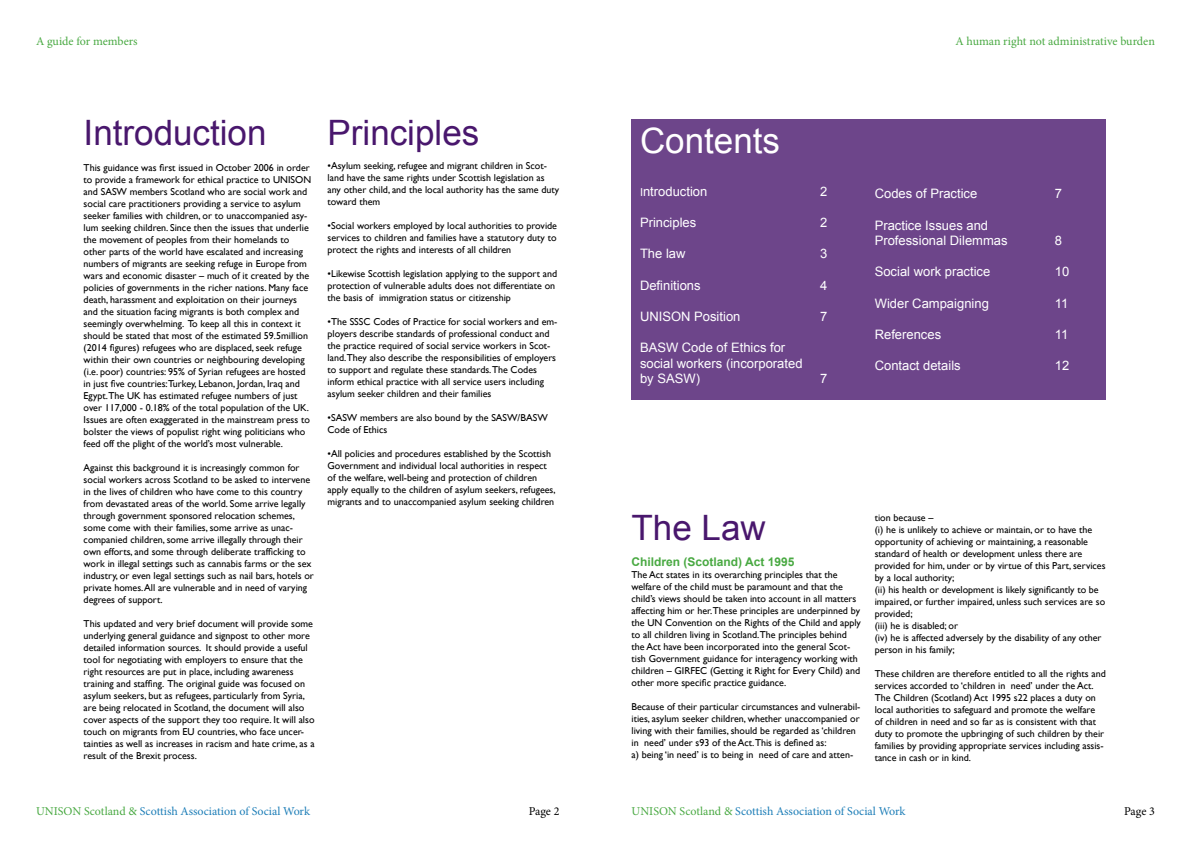
<style>
.page{position:relative;width:1191px;height:842px;background:#fff}
.page>*{position:absolute;margin:0;border:0;box-sizing:border-box;transform-origin:0 0}
.t1{font:35px "Arial";color:#49176d}
.t2{font:35px "Arial";color:#fff}
.t3{font:13px/15.6px "Arial";color:#fff}
.t4{font:12px "Minion Pro";color:#1c7db7}
.t5{font:12px "Minion Pro";color:#49a942}
.t6{font:700 12px "Arial";color:#49a942}
.t7{font:12px "Minion Pro";letter-spacing:-.01em;color:#000}
.t8{font:10px/12px "Gill Sans";color:#000}
.s1{font-size:11px}
.s2{color:#49a942}
</style>
<div class="page">
<div style="left:631px;top:119px;width:475px;height:281px;background:#6d458a"></div>
<p class="t5" style="left:36px;top:33px;width:103px">A guide for members</p>
<p class="t5" style="left:955px;top:33px;width:201px">A human right not administrative burden</p>
<h1 class="t1" style="left:84px;top:109px;width:184px">Introduction</h1>
<p class="t8" style="left:84px;top:162px;width:229px">This guidance was first issued in October 2006 in order to provide a framework for ethical practice to UNISON and SASW members Scotland who are social work and social care practitioners providing a service to asylum seeker families with children, or to unaccompanied asy&shy;lum seeking children. Since then the issues that underlie the movement of peoples from their homelands to other parts of the world have escalated and increasing numbers of migrants are seeking refuge in Europe from wars and economic disaster – much of it created by the policies of governments in the richer nations. Many face death, harassment and exploitation on their journeys and the situation facing migrants is both complex and seemingly overwhelming. To keep all this in context it should be stated that most of the estimated 59.5million (2014 figures) refugees who are displaced, seek refuge within their own countries or neighbouring developing (i.e. poor) countries: 95% of Syrian refugees are hosted in just five countries:Turkey, Lebanon, Jordan, Iraq and Egypt.The UK has estimated refugee numbers of just over 117,000 - 0.18% of the total population of the UK.<br>Issues are often exaggerated in the mainstream press to bolster the views of populist right wing politicians who feed off the plight of the world’s most vulnerable.</p>
<p class="t8" style="left:84px;top:462px;width:232px">Against this background it is increasingly common for social workers across Scotland to be asked to intervene in the lives of children who have come to this country from devastated areas of the world. Some arrive legally through government sponsored relocation schemes, some come with their families, some arrive as unac&shy;companied children, some arrive illegally through their own efforts, and some through deliberate trafficking to work in illegal settings such as cannabis farms or the sex industry, or even legal settings such as nail bars, hotels or private homes. All are vulnerable and in need of varying degrees of support.</p>
<p class="t8" style="left:84px;top:618px;width:232px">This updated and very brief document will provide some underlying general guidance and signpost to other more detailed information sources. It should provide a useful tool for negotiating with employers to ensure that the right resources are put in place, including awareness training and staffing. The original guide was focused on asylum seekers, but as refugees, particularly from Syria, are being relocated in Scotland, the document will also cover aspects of the support they too require. It will also touch on migrants from EU countries, who face uncer&shy;tainties as well as increases in racism and hate crime, as a result of the Brexit process.</p>
<h1 class="t1" style="left:327px;top:109px;width:153px">Principles</h1>
<p class="t8" style="left:327px;top:159px;width:233px">•Asylum seeking, refugee and migrant children in Scot&shy;land have the same rights under Scottish legislation as any other child, and the local authority has the same duty toward them</p>
<p class="t8" style="left:327px;top:219px;width:231px;text-align:justify">•Social workers employed by local authorities to provide services to children and families have a statutory duty to protect the rights and interests of all children</p>
<p class="t8" style="left:327px;top:267px;width:231px">•Likewise Scottish legislation applying to the support and protection of vulnerable adults does not differentiate on the basis of immigration status or citizenship</p>
<p class="t8" style="left:327px;top:315px;width:231px">•The SSSC Codes of Practice for social workers and em&shy;ployers describe standards of professional conduct and the practice required of social service workers in Scot&shy;land.They also describe the responsibilities of employers to support and regulate these standards.The Codes inform ethical practice with all service users including asylum seeker children and their families</p>
<p class="t8" style="left:327px;top:411px;width:222px">•SASW members are also bound by the SASW/BASW<br>Code of Ethics</p>
<p class="t8" style="left:327px;top:447px;width:230px">•All policies and procedures established by the Scottish Government and individual local authorities in respect of the welfare, well-being and protection of children apply equally to the children of asylum seekers, refugees, migrants and to unaccompanied asylum seeking children</p>
<h1 class="t2" style="left:640px;top:118px;width:142px">Contents</h1>
<h2 class="t3" style="left:640px;top:184px;width:69px"><span class="s1">I</span>ntroduction</h2>
<h2 class="t3" style="left:820px;top:184px;width:9px">2</h2>
<h2 class="t3" style="left:640px;top:215px;width:58px">Principles</h2>
<h2 class="t3" style="left:820px;top:215px;width:9px">2</h2>
<h2 class="t3" style="left:640px;top:246px;width:47px">The law</h2>
<h2 class="t3" style="left:820px;top:246px;width:9px">3</h2>
<h2 class="t3" style="left:640px;top:277px;width:62px">Definitions</h2>
<h2 class="t3" style="left:820px;top:277px;width:9px">4</h2>
<h2 class="t3" style="left:640px;top:309px;width:102px">UNISON Position</h2>
<h2 class="t3" style="left:820px;top:309px;width:9px">7</h2>
<h2 class="t3" style="left:640px;top:340px;width:164px">BASW Code of Ethics for social workers (incorporated by SASW)</h2>
<h2 class="t3" style="left:820px;top:371px;width:9px">7</h2>
<h2 class="t3" style="left:874px;top:186px;width:104px">Codes of Practice</h2>
<h2 class="t3" style="left:1054px;top:186px;width:9px">7</h2>
<h2 class="t3" style="left:874px;top:217px;width:134px">Practice Issues and<br>Professional Dilemmas</h2>
<h2 class="t3" style="left:1054px;top:233px;width:9px">8</h2>
<h2 class="t3" style="left:874px;top:264px;width:117px">Social work practice</h2>
<h2 class="t3" style="left:1054px;top:264px;width:16px">10</h2>
<h2 class="t3" style="left:874px;top:295px;width:116px">Wider Campaigning</h2>
<h2 class="t3" style="left:1054px;top:295px;width:15px">11</h2>
<h2 class="t3" style="left:874px;top:327px;width:68px">References</h2>
<h2 class="t3" style="left:1054px;top:327px;width:15px">11</h2>
<h2 class="t3" style="left:874px;top:358px;width:87px">Contact details</h2>
<h2 class="t3" style="left:1054px;top:358px;width:16px">12</h2>
<h1 class="t1" style="left:631px;top:505px;width:136px">The Law</h1>
<p class="t6" style="left:631px;top:554px;width:164px">Children (Scotland) Act 1995</p>
<p class="t8" style="left:631px;top:569px;width:231px">The Act states in its overarching principles that the welfare of the child must be paramount and that the child’s views should be taken into account in all matters affecting him or her.These principles are underpinned by the UN Convention on the Rights of the Child and apply to all children living in Scotland.The principles behind the Act have been incorporated into the general Scot&shy;tish Government guidance for interagency working with children – GIRFEC (Getting it Right for Every Child) and other more specific practice guidance.</p>
<p class="t8" style="left:631px;top:701px;width:230px">Because of their particular circumstances and vulnerabil&shy;ities, asylum seeker children, whether unaccompanied or living with their families, should be regarded as ‘children in need’ under s93 of the Act.This is defined as:<br>a) being ‘in need’ is to being in need of care and atten-</p>
<p class="t8" style="left:874px;top:512px;width:232px">tion because –<br>(i) he is unlikely to achieve or maintain, or to have the opportunity of achieving or maintaining, a reasonable standard of health or development unless there are provided for him, under or by virtue of this Part, services by a local authority;<br>(ii) his health or development is likely significantly to be impaired, or further impaired, unless such services are so provided;<br>(iii) he is disabled; or<br>(iv) he is affected adversely by the disability of any other person in his family;</p>
<p class="t8" style="left:874px;top:668px;width:233px">These children are therefore entitled to all the rights and services accorded to ‘children in need’ under the Act.<br>The Children (Scotland) Act 1995 s22 places a duty on local authorities to safeguard and promote the welfare<br>of children in need and so far as is consistent with that duty to promote the upbringing of such children by their families by providing appropriate services including assis&shy;tance in cash or in kind.</p>
<p class="t4" style="left:36px;top:803px;width:275px"><span class="s2">UNISON Scotland &amp;</span> Scottish Association of Social Work</p>
<p class="t7" style="left:528px;top:803px;width:32px">Page 2</p>
<p class="t4" style="left:631px;top:803px;width:275px"><span class="s2">UNISON Scotland &amp;</span> Scottish Association of Social Work</p>
<p class="t7" style="left:1124px;top:803px;width:32px">Page 3</p>
</div>
